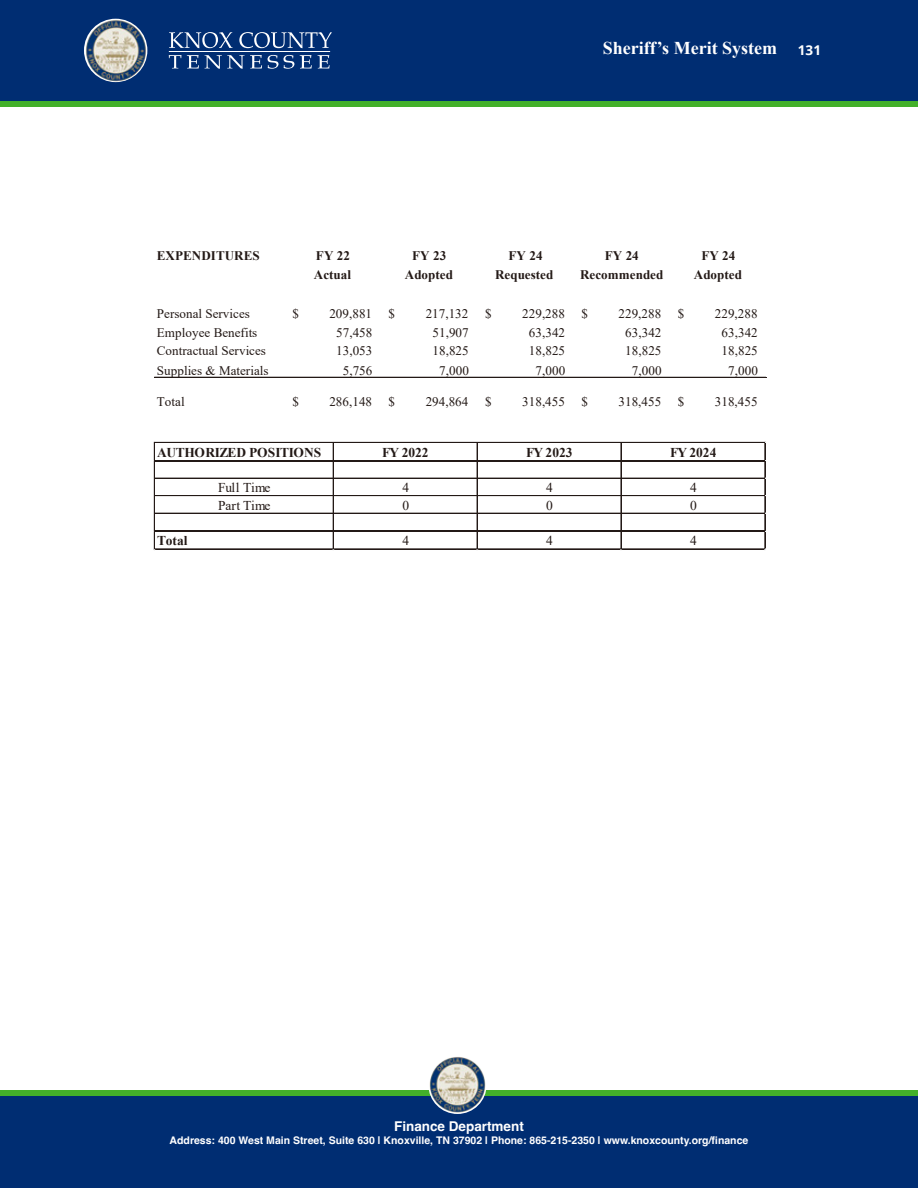
<style>
.page{position:relative;width:918px;height:1188px;background:#fff}
.page>*{position:absolute;margin:0;border:0;box-sizing:border-box;transform-origin:0 0}
.t1{font:700 18px "Times New Roman";color:#fff}
.t2{font:700 13.5px "Times New Roman";letter-spacing:-.01em;color:#231916}
.t3{font:13.5px "Times New Roman";letter-spacing:-.005em;color:#231916}
.t4{font:700 13.5px "Helvetica";color:#fff}
.t5{font:13.05px "Times New Roman";letter-spacing:.005em;color:#231916}
.t6{font:700 13.05px "Times New Roman";color:#231916}
.t7{font:700 10.5px "Helvetica";color:#fff}
.s1{font-family:"Open Sans";font-size:13.5px}
</style>
<div class="page">
<div style="left:0;top:101px;width:918px;height:6px;background:#43b02a"></div>
<div style="left:0;top:1090px;width:918px;height:11px;background:#43b02a"></div>
<div style="left:0;top:1096px;width:918px;height:92px;background:#002d72"></div>
<div style="left:0;top:0;width:918px;height:101px;background:#002d72"></div>
<img style="left:429px;top:1057px;width:57px;height:57px">
<svg style="left:169px;top:55px;width:30px;height:14px"></svg>
<svg style="left:205px;top:55px;width:57px;height:14px"></svg>
<svg style="left:268px;top:55px;width:26px;height:14px"></svg>
<svg style="left:300px;top:55px;width:12px;height:14px"></svg>
<svg style="left:318px;top:55px;width:12px;height:14px"></svg>
<svg style="left:169px;top:32px;width:63px;height:16px"></svg>
<svg style="left:239px;top:32px;width:93px;height:16px"></svg>
<hr style="left:169px;top:51px;width:161px;height:1px;background:#fff">
<img style="left:84px;top:19px;width:63px;height:63px">
<hr style="left:155px;top:442px;width:611px;height:1px;background:#231916">
<svg style="left:154px;top:442px;width:1px;height:18px"></svg>
<svg style="left:333px;top:443px;width:1px;height:17px"></svg>
<svg style="left:477px;top:443px;width:1px;height:17px"></svg>
<svg style="left:621px;top:443px;width:1px;height:17px"></svg>
<hr style="left:154px;top:460px;width:612px;height:1px;background:#231916">
<hr style="left:155px;top:478px;width:611px;height:1px;background:#231916">
<hr style="left:155px;top:495px;width:611px;height:1px;background:#231916">
<hr style="left:155px;top:496px;width:611px;height:1px;background:#231916">
<hr style="left:155px;top:513px;width:611px;height:1px;background:#231916">
<hr style="left:154px;top:461px;width:1px;height:70px;background:#231916">
<hr style="left:333px;top:461px;width:1px;height:70px;background:#231916">
<hr style="left:477px;top:461px;width:1px;height:70px;background:#231916">
<hr style="left:621px;top:461px;width:1px;height:70px;background:#231916">
<hr style="left:154px;top:531px;width:612px;height:1px;background:#231916">
<hr style="left:765px;top:461px;width:1px;height:70px;background:#231916">
<hr style="left:155px;top:549px;width:611px;height:1px;background:#231916">
<svg style="left:154px;top:532px;width:1px;height:18px"></svg>
<svg style="left:333px;top:532px;width:1px;height:18px"></svg>
<svg style="left:477px;top:532px;width:1px;height:18px"></svg>
<svg style="left:621px;top:532px;width:1px;height:18px"></svg>
<svg style="left:765px;top:442px;width:1px;height:19px"></svg>
<svg style="left:765px;top:531px;width:1px;height:19px"></svg>
<hr style="left:154px;top:377px;width:613px;height:1px;background:#231916">
<h1 class="t1" style="left:603px;top:36px;width:220px">Sheriff’s Merit System <span class="s1">131</span></h1>
<p class="t6" style="left:157px;top:246px;width:104px">EXPENDITURES</p>
<p class="t6" style="left:316px;top:246px;width:35px">FY 22</p>
<p class="t6" style="left:412px;top:246px;width:35px">FY 23</p>
<p class="t6" style="left:509px;top:246px;width:35px">FY 24</p>
<p class="t6" style="left:605px;top:246px;width:35px">FY 24</p>
<p class="t6" style="left:701px;top:246px;width:35px">FY 24</p>
<p class="t6" style="left:314px;top:265px;width:39px">Actual</p>
<p class="t6" style="left:405px;top:265px;width:50px">Adopted</p>
<p class="t6" style="left:495px;top:265px;width:60px">Requested</p>
<p class="t6" style="left:580px;top:265px;width:85px">Recommended</p>
<p class="t6" style="left:694px;top:265px;width:50px">Adopted</p>
<p class="t5" style="left:157px;top:304px;width:95px">Personal Services</p>
<p class="t5" style="left:292px;top:304px;width:8px">$</p>
<p class="t5" style="left:329px;top:304px;width:44px">209,881</p>
<p class="t5" style="left:389px;top:304px;width:8px">$</p>
<p class="t5" style="left:426px;top:304px;width:44px">217,132</p>
<p class="t5" style="left:485px;top:304px;width:8px">$</p>
<p class="t5" style="left:522px;top:304px;width:44px">229,288</p>
<p class="t5" style="left:581px;top:304px;width:8px">$</p>
<p class="t5" style="left:618px;top:304px;width:44px">229,288</p>
<p class="t5" style="left:678px;top:304px;width:8px">$</p>
<p class="t5" style="left:715px;top:304px;width:44px">229,288</p>
<p class="t5" style="left:157px;top:323px;width:102px">Employee Benefits</p>
<p class="t5" style="left:336px;top:323px;width:38px">57,458</p>
<p class="t5" style="left:432px;top:323px;width:38px">51,907</p>
<p class="t5" style="left:529px;top:323px;width:38px">63,342</p>
<p class="t5" style="left:625px;top:323px;width:38px">63,342</p>
<p class="t5" style="left:722px;top:323px;width:38px">63,342</p>
<p class="t5" style="left:157px;top:342px;width:111px">Contractual Services</p>
<p class="t5" style="left:336px;top:342px;width:38px">13,053</p>
<p class="t5" style="left:432px;top:342px;width:38px">18,825</p>
<p class="t5" style="left:529px;top:342px;width:38px">18,825</p>
<p class="t5" style="left:625px;top:342px;width:38px">18,825</p>
<p class="t5" style="left:722px;top:342px;width:38px">18,825</p>
<p class="t5" style="left:157px;top:361px;width:113px">Supplies &amp; Materials</p>
<p class="t5" style="left:343px;top:361px;width:31px">5,756</p>
<p class="t5" style="left:439px;top:361px;width:31px">7,000</p>
<p class="t5" style="left:536px;top:361px;width:31px">7,000</p>
<p class="t5" style="left:632px;top:361px;width:31px">7,000</p>
<p class="t5" style="left:728px;top:361px;width:31px">7,000</p>
<p class="t5" style="left:157px;top:392px;width:29px">Total</p>
<p class="t5" style="left:292px;top:392px;width:8px">$</p>
<p class="t5" style="left:329px;top:392px;width:44px">286,148</p>
<p class="t5" style="left:389px;top:392px;width:8px">$</p>
<p class="t5" style="left:426px;top:392px;width:44px">294,864</p>
<p class="t5" style="left:485px;top:392px;width:8px">$</p>
<p class="t5" style="left:522px;top:392px;width:44px">318,455</p>
<p class="t5" style="left:581px;top:392px;width:8px">$</p>
<p class="t5" style="left:618px;top:392px;width:44px">318,455</p>
<p class="t5" style="left:678px;top:392px;width:8px">$</p>
<p class="t5" style="left:715px;top:392px;width:44px">318,455</p>
<p class="t2" style="left:157px;top:442px;width:166px">AUTHORIZED POSITIONS</p>
<p class="t2" style="left:382px;top:442px;width:48px">FY 2022</p>
<p class="t2" style="left:526px;top:442px;width:48px">FY 2023</p>
<p class="t2" style="left:670px;top:442px;width:48px">FY 2024</p>
<p class="t3" style="left:218px;top:478px;width:54px">Full Time</p>
<p class="t3" style="left:402px;top:478px;width:8px">4</p>
<p class="t3" style="left:546px;top:478px;width:8px">4</p>
<p class="t3" style="left:690px;top:478px;width:8px">4</p>
<p class="t3" style="left:218px;top:496px;width:54px">Part Time</p>
<p class="t3" style="left:402px;top:496px;width:8px">0</p>
<p class="t3" style="left:546px;top:496px;width:8px">0</p>
<p class="t3" style="left:690px;top:496px;width:8px">0</p>
<p class="t2" style="left:157px;top:531px;width:32px">Total</p>
<p class="t3" style="left:402px;top:531px;width:8px">4</p>
<p class="t3" style="left:546px;top:531px;width:8px">4</p>
<p class="t3" style="left:690px;top:531px;width:8px">4</p>
<p class="t4" style="left:394px;top:1118px;width:131px">Finance Department</p>
<p class="t7" style="left:170px;top:1134px;width:580px">Address: 400 West Main Street, Suite 630 | Knoxville, TN 37902 | Phone: 865-215-2350 | www.knoxcounty.org/finance</p>
</div>
